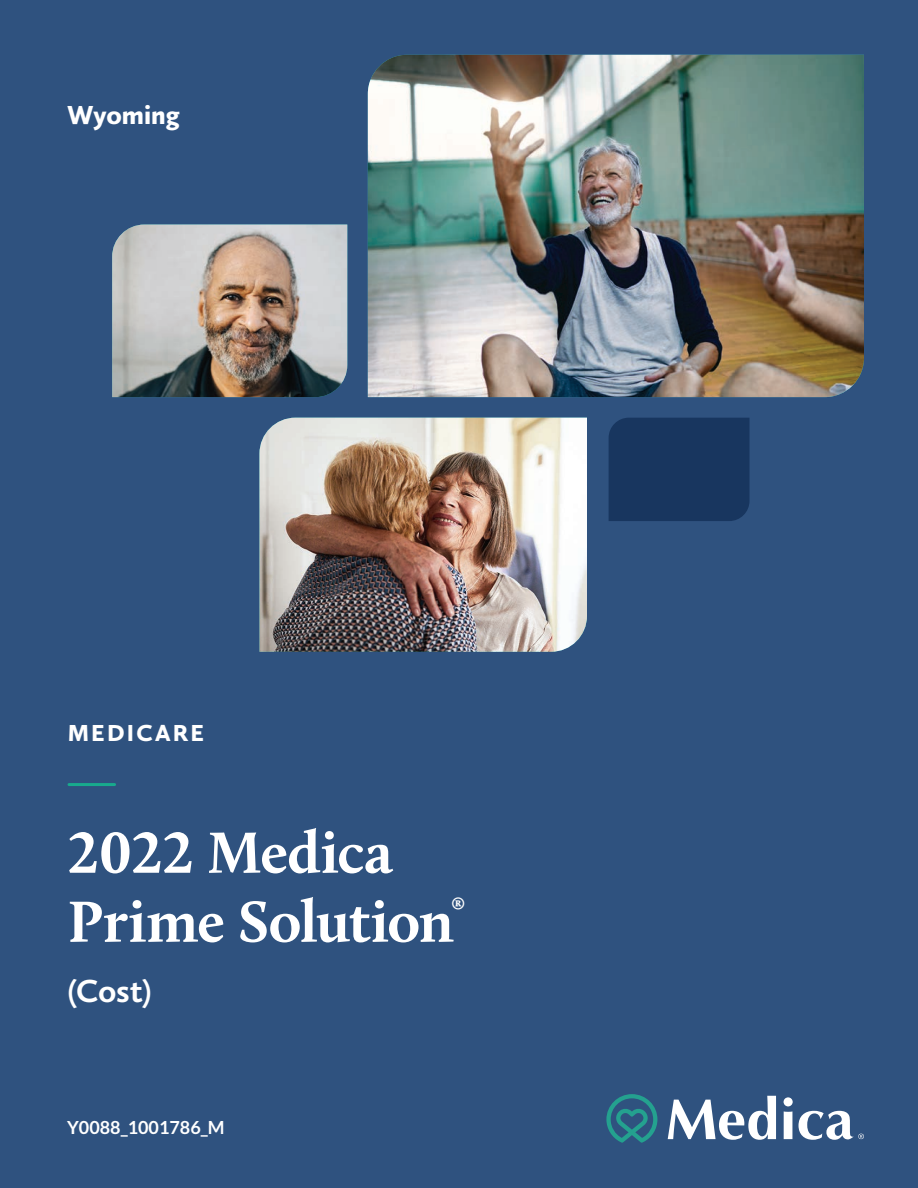
<style>
.page{position:relative;width:918px;height:1188px;background:#2f527f}
.page>*{position:absolute;margin:0;border:0;box-sizing:border-box;transform-origin:0 0}
.t1{font:700 60px/69px "Calluna";letter-spacing:-.015em;color:#fff}
.t2{font:700 33px "Calluna Sans";color:#fff}
.t3{font:900 27px "Calluna Sans";color:#fff}
.t4{font:900 24px "Calluna Sans";letter-spacing:.095em;color:#fff}
.t5{font:700 18px "Lato";color:#fff}
</style>
<div class="page">
<hr style="left:69px;top:783px;width:46px;height:3px;background:#18aa8d">
<div style="left:784px;top:1097px;width:9px;height:9px;background:#fff;border-radius:50%"></div>
<svg style="left:784px;top:1111px;width:8px;height:28px"></svg>
<img style="left:368px;top:55px;width:496px;height:342px">
<img style="left:112px;top:225px;width:235px;height:172px">
<div style="left:609px;top:418px;width:141px;height:103px;background:#18365f"></div>
<img style="left:259px;top:418px;width:328px;height:234px">
<svg style="left:668px;top:1096px;width:108px;height:44px"></svg>
<svg style="left:799px;top:1111px;width:65px;height:29px"></svg>
<svg style="left:606px;top:1094px;width:51px;height:49px"></svg>
<p class="t3" style="left:67px;top:98px;width:114px">Wyoming</p>
<p class="t4" style="left:68px;top:718px;width:138px">MEDICARE</p>
<h1 class="t1" style="left:67px;top:817px;width:399px">2022 Medica<br>Prime Solution<sup>®</sup></h1>
<p class="t2" style="left:68px;top:970px;width:86px">(Cost)</p>
<p class="t5" style="left:67px;top:1117px;width:159px">Y0088_1001786_M</p>
</div>
